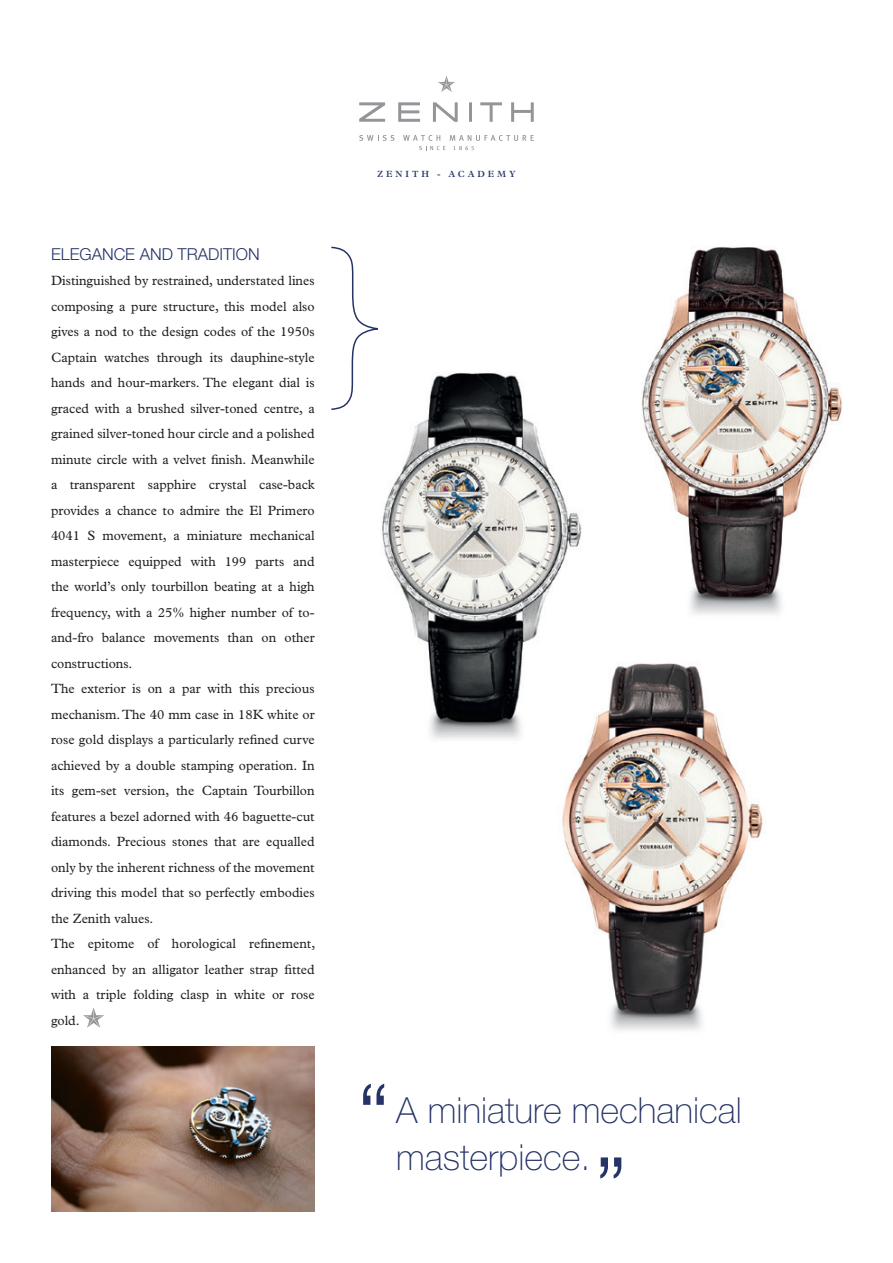
<style>
.page{position:relative;width:893px;height:1263px;background:#fff}
.page>*{position:absolute;margin:0;border:0;box-sizing:border-box;transform-origin:0 0}
.t1{font:100 36px/46.5px "Helvetica Neue";color:#253366}
.t2{font:300 16.5px "Helvetica Neue";color:#253366}
.t3{font:13.5px/25.5px "Plantin";color:#231f20}
.t4{font:600 9px "Plantin";letter-spacing:.32em;color:#253366}
</style>
<div class="page">
<svg style="left:438px;top:76px;width:17px;height:16px"></svg>
<svg style="left:359px;top:102px;width:175px;height:20px"></svg>
<svg style="left:359px;top:135px;width:35px;height:6px"></svg>
<svg style="left:403px;top:135px;width:131px;height:15px"></svg>
<img style="left:51px;top:1046px;width:264px;height:166px">
<img style="left:642px;top:247px;width:200px;height:368px">
<img style="left:382px;top:372px;width:200px;height:367px">
<img style="left:552px;top:656px;width:211px;height:375px">
<svg style="left:363px;top:1084px;width:21px;height:21px"></svg>
<svg style="left:600px;top:1157px;width:21px;height:21px"></svg>
<svg style="left:331px;top:246px;width:60px;height:165px"></svg>
<svg style="left:83px;top:1008px;width:21px;height:20px"></svg>
<p class="t2" style="left:51px;top:244px;width:210px">ELEGANCE AND TRADITION</p>
<p class="t3" style="left:51px;top:268px;width:266px">Distinguished by restrained, understated lines composing a pure structure, this model also gives a nod to the design codes of the 1950s Captain watches through its dauphine-style hands and hour-markers. The elegant dial is graced with a brushed silver-toned centre, a grained silver-toned hour circle and a polished minute circle with a velvet finish. Meanwhile a transparent sapphire crystal case-back provides a chance to admire the El Primero 4041 S movement, a miniature mechanical masterpiece equipped with 199 parts and the world’s only tourbillon beating at a high frequency, with a 25% higher number of to&shy;and-fro balance movements than on other constructions.<br>The exterior is on a par with this precious mechanism. The 40 mm case in 18K white or rose gold displays a particularly refined curve achieved by a double stamping operation. In its gem-set version, the Captain Tourbillon features a bezel adorned with 46 baguette-cut diamonds. Precious stones that are equalled only by the inherent richness of the movement driving this model that so perfectly embodies the Zenith values.<br>The epitome of horological refinement, enhanced by an alligator leather strap fitted with a triple folding clasp in white or rose gold.</p>
<p class="t4" style="left:377px;top:168px;width:140px">ZENITH - ACADEMY</p>
<h1 class="t1" style="left:396px;top:1087px;width:347px">A miniature mechanical masterpiece.</h1>
</div>
